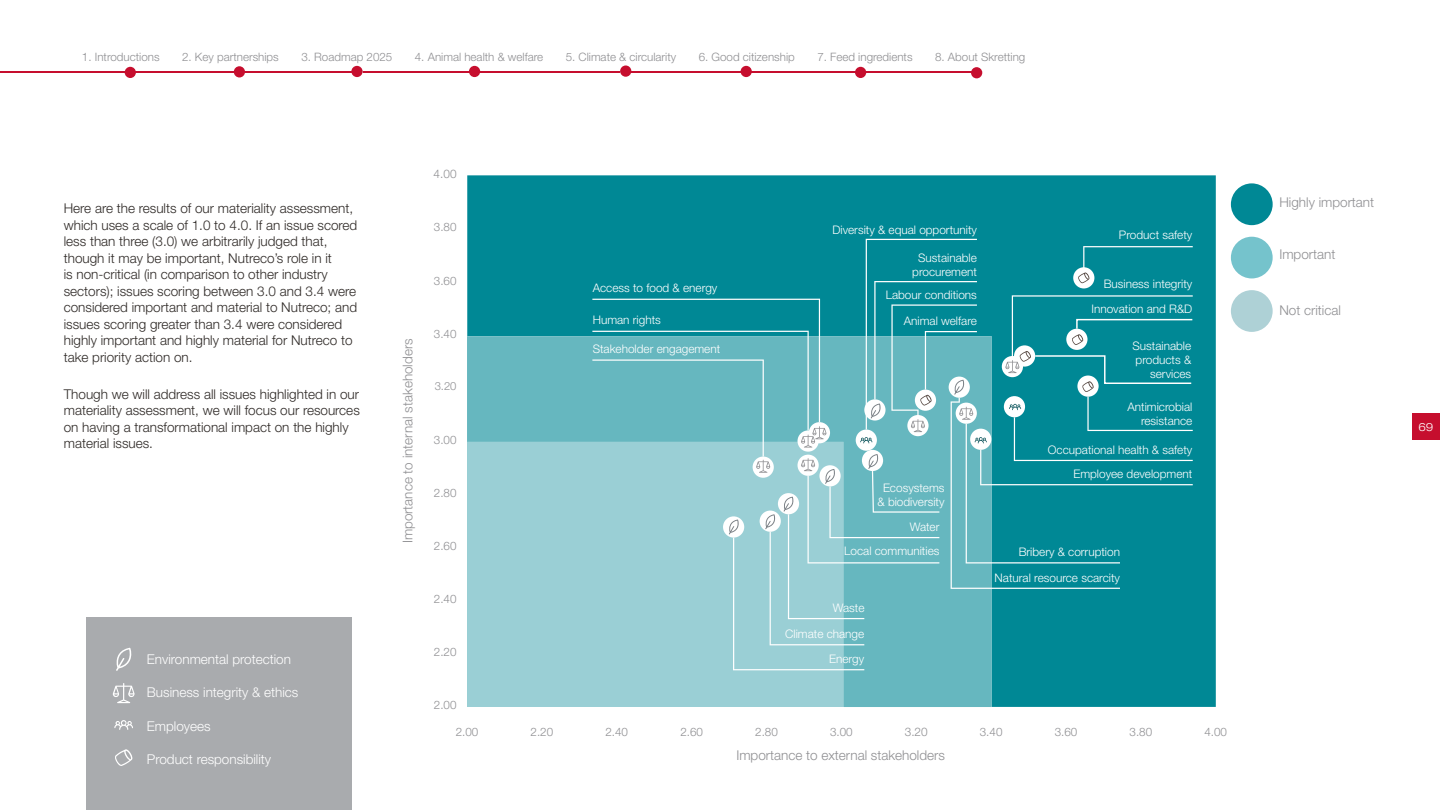
<style>
.page{position:relative;width:1440px;height:810px;background:#fff}
.page>*{position:absolute;margin:0;border:0;box-sizing:border-box;transform-origin:0 0}
.General_text{font:300 13.5px/16.5px "Helvetica Neue LT Std";color:#2e2926}
.Figure_text_grey{font:300 13.5px "Helvetica Neue LT Std";color:#8f8f92}
.Figure_text_grey-2{font:300 13.5px "Helvetica Neue LT Std";color:#fff}
.Figure_white_text_th{font:300 11.77px/14.2px "Helvetica Neue LT Std";color:#fff;text-align:right}
.t1{font:300 11.77px "Helvetica Neue LT Std";color:#8f8f92}
.t2{font:300 11.62px "Helvetica Neue LT Std";color:#8f8f92}
.t3{font:300 11.55px "Helvetica Neue LT Std";color:#8f8f92}
.t4{font:300 11.25px "Helvetica Neue LT Std";color:#8f8f92}
.t5{font:300 expanded 11.25px "Helvetica Neue LT Std";color:#fff}
</style>
<div class="page">
<div style="left:1413px;top:414px;width:27px;height:26px;background:#c60e2e"></div>
<svg style="left:631px;top:71px;width:340px;height:1px"></svg>
<div style="left:86px;top:618px;width:266px;height:192px;background:#a9abae"></div>
<div style="left:467px;top:175px;width:749px;height:532px;background:#008895"></div>
<div style="left:467px;top:336px;width:524px;height:371px;background:#66b7bf"></div>
<div style="left:467px;top:441px;width:377px;height:266px;background:#9acfd5"></div>
<svg style="left:115px;top:749px;width:17px;height:17px"></svg>
<svg style="left:114px;top:720px;width:19px;height:10px"></svg>
<svg style="left:113px;top:683px;width:22px;height:20px"></svg>
<svg style="left:116px;top:648px;width:16px;height:23px"></svg>
<svg style="left:592px;top:239px;width:602px;height:431px"></svg>
<div style="left:125px;top:67px;width:11px;height:11px;background:#c60e2e;border-radius:50%"></div>
<hr style="left:0;top:71px;width:131px;height:1px;background:#c60e2e">
<div style="left:234px;top:66px;width:11px;height:11px;background:#c60e2e;border-radius:50%"></div>
<hr style="left:127px;top:71px;width:112px;height:1px;background:#c60e2e">
<hr style="left:245px;top:71px;width:112px;height:1px;background:#c60e2e">
<div style="left:351px;top:66px;width:12px;height:11px;background:#c60e2e;border-radius:50%"></div>
<hr style="left:363px;top:71px;width:112px;height:1px;background:#c60e2e">
<div style="left:469px;top:66px;width:11px;height:11px;background:#c60e2e;border-radius:50%"></div>
<div style="left:620px;top:65px;width:11px;height:12px;background:#c60e2e;border-radius:50%"></div>
<hr style="left:479px;top:71px;width:141px;height:1px;background:#c60e2e">
<div style="left:741px;top:66px;width:11px;height:11px;background:#c60e2e;border-radius:50%"></div>
<hr style="left:625px;top:72px;width:124px;height:1px;background:#c60e2e">
<div style="left:855px;top:67px;width:11px;height:11px;background:#c60e2e;border-radius:50%"></div>
<hr style="left:742px;top:71px;width:124px;height:1px;background:#c60e2e">
<div style="left:971px;top:67px;width:11px;height:11px;background:#c60e2e;border-radius:50%"></div>
<hr style="left:863px;top:72px;width:112px;height:1px;background:#c60e2e">
<div style="left:1231px;top:183px;width:42px;height:42px;background:#008895;border-radius:50%"></div>
<div style="left:1231px;top:237px;width:42px;height:41px;background:#75c3cc;border-radius:50%"></div>
<div style="left:1231px;top:290px;width:42px;height:42px;background:#aed1d6;border-radius:50%"></div>
<p class="t3" style="left:82px;top:50px;width:79px">1. Introductions</p>
<p class="t3" style="left:182px;top:50px;width:98px">2. Key partnerships</p>
<p class="t3" style="left:301px;top:50px;width:92px">3. Roadmap 2025</p>
<p class="t3" style="left:415px;top:50px;width:130px">4. Animal health &amp; welfare</p>
<p class="t3" style="left:566px;top:50px;width:112px">5. Climate &amp; circularity</p>
<p class="t3" style="left:699px;top:50px;width:98px">6. Good citizenship</p>
<p class="t3" style="left:817px;top:50px;width:97px">7. Feed ingredients</p>
<p class="t3" style="left:935px;top:50px;width:92px">8. About Skretting</p>
<p class="General_text" style="left:64px;top:200px;width:295px">Here are the results of our materiality assessment, which uses a scale of 1.0 to 4.0. If an issue scored less than three (3.0) we arbitrarily judged that, though it may be important, Nutreco’s role in it<br>is non-critical (in comparison to other industry sectors); issues scoring between 3.0 and 3.4 were considered important and material to Nutreco; and issues scoring greater than 3.4 were considered highly important and highly material for Nutreco to take priority action on.</p>
<p class="General_text" style="left:64px;top:385px;width:298px">Though we will address all issues highlighted in our materiality assessment, we will focus our resources on having a transformational impact on the highly material issues.</p>
<p class="Figure_text_grey" style="left:399px;top:543px;width:206px;rotate:-90deg">Importance to internal stakeholders</p>
<p class="t1" style="left:434px;top:167px;width:24px">4.00</p>
<p class="t2" style="left:434px;top:220px;width:24px">3.80</p>
<p class="t2" style="left:434px;top:273px;width:24px">3.60</p>
<p class="t2" style="left:434px;top:326px;width:24px">3.40</p>
<p class="t4" style="left:435px;top:379px;width:23px">3.20</p>
<p class="t2" style="left:434px;top:432px;width:24px">3.00</p>
<p class="t2" style="left:434px;top:486px;width:24px">2.80</p>
<p class="t2" style="left:434px;top:539px;width:24px">2.60</p>
<p class="t2" style="left:434px;top:592px;width:24px">2.40</p>
<p class="Figure_white_text_th" style="left:593px;top:280px;width:126px">Access to food &amp; energy</p>
<p class="Figure_white_text_th" style="left:593px;top:312px;width:70px">Human rights</p>
<p class="Figure_white_text_th" style="left:593px;top:342px;width:129px">Stakeholder engagement</p>
<p class="Figure_white_text_th" style="left:832px;top:223px;width:146px">Diversity &amp; equal opportunity</p>
<p class="Figure_white_text_th" style="left:912px;top:251px;width:66px;text-align:center">Sustainable procurement</p>
<p class="Figure_white_text_th" style="left:886px;top:288px;width:93px">Labour conditions</p>
<p class="Figure_white_text_th" style="left:904px;top:313px;width:75px">Animal welfare</p>
<p class="Figure_white_text_th" style="left:878px;top:481px;width:69px;text-align:center">Ecosystems &amp; biodiversity</p>
<p class="Figure_white_text_th" style="left:910px;top:520px;width:31px">Water</p>
<p class="Figure_white_text_th" style="left:1119px;top:228px;width:75px">Product safety</p>
<p class="Figure_white_text_th" style="left:1104px;top:277px;width:90px">Business integrity</p>
<p class="Figure_white_text_th" style="left:1091px;top:301px;width:102px">Innovation and R&amp;D</p>
<p class="Figure_white_text_th" style="left:1133px;top:338px;width:60px">Sustainable products &amp; services</p>
<p class="Figure_white_text_th" style="left:1128px;top:400px;width:66px">Antimicrobial resistance</p>
<p class="Figure_white_text_th" style="left:1048px;top:443px;width:146px">Occupational health &amp; safety</p>
<p class="Figure_white_text_th" style="left:1073px;top:467px;width:120px">Employee development</p>
<p class="Figure_white_text_th" style="left:844px;top:543px;width:97px">Local communities</p>
<p class="Figure_white_text_th" style="left:1019px;top:545px;width:103px">Bribery &amp; corruption</p>
<p class="Figure_white_text_th" style="left:833px;top:600px;width:33px">Waste</p>
<p class="Figure_white_text_th" style="left:785px;top:627px;width:81px">Climate change</p>
<p class="Figure_white_text_th" style="left:995px;top:570px;width:127px">Natural resource scarcity</p>
<p class="t2" style="left:434px;top:645px;width:24px">2.20</p>
<p class="Figure_text_grey-2" style="left:147px;top:651px;width:146px">Environmental protection</p>
<p class="Figure_white_text_th" style="left:829px;top:652px;width:37px">Energy</p>
<p class="Figure_text_grey-2" style="left:147px;top:684px;width:153px">Business integrity &amp; ethics</p>
<p class="Figure_text_grey-2" style="left:147px;top:718px;width:65px">Employees</p>
<p class="Figure_text_grey-2" style="left:147px;top:751px;width:126px">Product responsibility</p>
<p class="t2" style="left:434px;top:698px;width:24px">2.00</p>
<p class="t2" style="left:456px;top:724px;width:24px">2.00</p>
<p class="t2" style="left:531px;top:724px;width:24px">2.20</p>
<p class="t2" style="left:605px;top:724px;width:24px">2.40</p>
<p class="t2" style="left:680px;top:724px;width:24px">2.60</p>
<p class="t2" style="left:755px;top:724px;width:24px">2.80</p>
<p class="t2" style="left:830px;top:724px;width:24px">3.00</p>
<p class="t1" style="left:905px;top:724px;width:24px">3.20</p>
<p class="t2" style="left:980px;top:724px;width:24px">3.40</p>
<p class="t2" style="left:1055px;top:724px;width:24px">3.60</p>
<p class="t2" style="left:1130px;top:724px;width:24px">3.80</p>
<p class="t2" style="left:1205px;top:724px;width:24px">4.00</p>
<p class="Figure_text_grey" style="left:736px;top:747px;width:210px">Importance to external stakeholders</p>
<p class="Figure_text_grey" style="left:1279px;top:194px;width:96px">Highly important</p>
<p class="Figure_text_grey" style="left:1279px;top:246px;width:57px">Important</p>
<p class="Figure_text_grey" style="left:1279px;top:302px;width:63px">Not critical</p>
<p class="t5" style="left:1418px;top:421px;width:17px">69</p>
</div>
